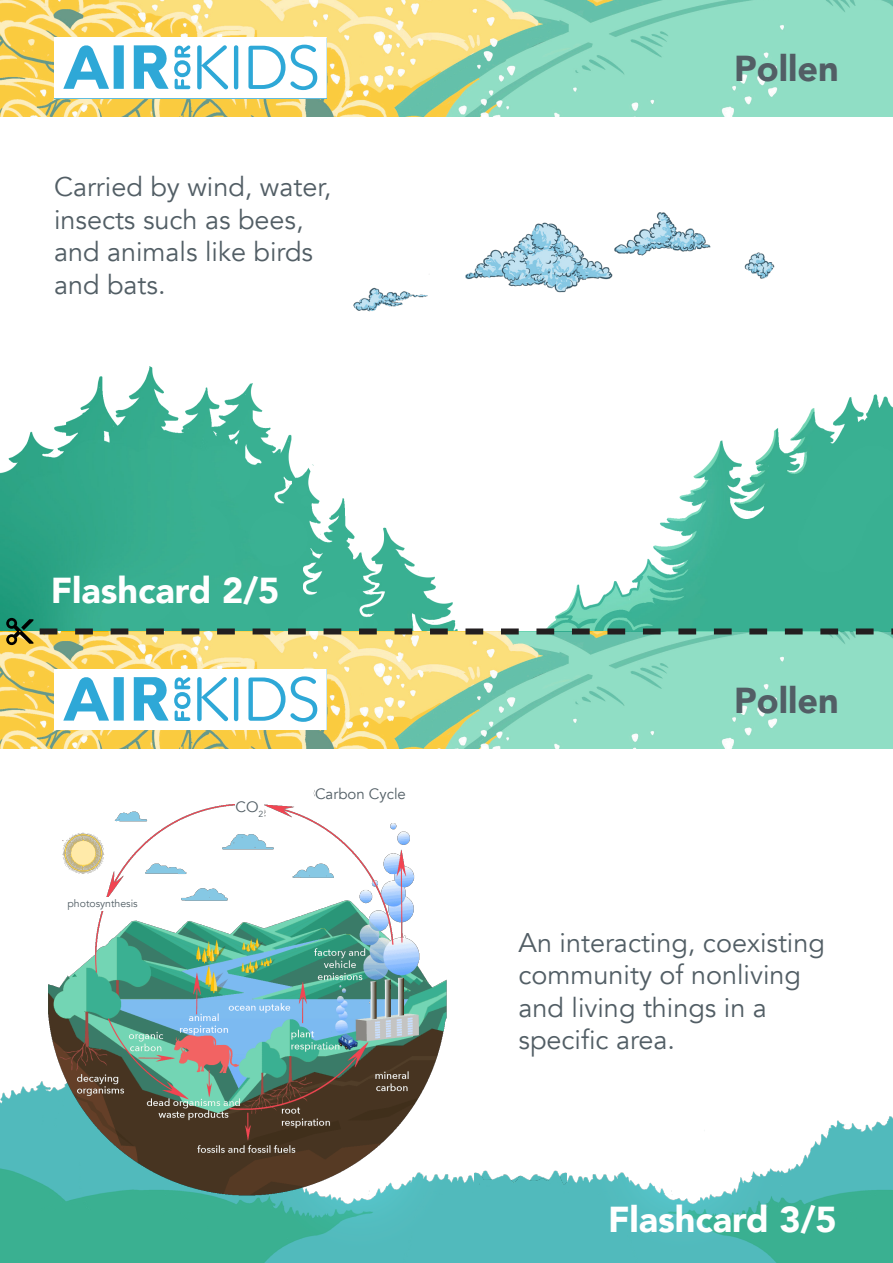
<style>
.page{position:relative;width:893px;height:1263px;background:#fff}
.page>*{position:absolute;margin:0;border:0;box-sizing:border-box;transform-origin:0 0}
.t1{font:900 36px "Avenir";color:#fff}
.t2{font:900 36px "Avenir";color:#525e65}
.t3{font:27px/32.4px "Avenir";color:#525e65}
.t4{font:15px "Avenir";color:#525e65}
.t5{font:10.5px "Avenir";color:#525e65}
</style>
<div class="page">
<img style="left:0;top:366px;width:893px;height:266px">
<svg style="left:0;top:632px;width:893px;height:116px;background:#b8d8a1"></svg>
<svg style="left:0;top:0;width:893px;height:117px;background:#b9d9a2"></svg>
<img style="left:0;top:1081px;width:474px;height:182px">
<img style="left:474px;top:1116px;width:419px;height:147px">
<svg style="left:54px;top:670px;width:272px;height:60px"></svg>
<svg style="left:54px;top:38px;width:272px;height:60px"></svg>
<svg style="left:6px;top:618px;width:27px;height:27px"></svg>
<svg style="left:40px;top:628px;width:853px;height:6px;background:#597a61"></svg>
<img style="left:48px;top:790px;width:398px;height:411px">
<div style="left:236px;top:797px;width:28px;height:28px;background:#fff"></div>
<div style="left:315px;top:784px;width:113px;height:28px;background:#fff"></div>
<div style="left:68px;top:897px;width:71px;height:13px;background:#fff"></div>
<img style="left:353px;top:212px;width:422px;height:100px">
<p class="t3" style="left:54px;top:171px;width:279px">Carried by wind, water, insects such as bees, and animals like birds and bats.</p>
<p class="t1" style="left:51px;top:559px;width:230px">Flashcard 2/5</p>
<p class="t5" style="left:68px;top:897px;width:72px">photosynthesis</p>
<p class="t4" style="left:236px;top:798px;width:29px">CO<sub>2</sub></p>
<p class="t4" style="left:315px;top:785px;width:92px">Carbon Cycle</p>
<p class="t2" style="left:734px;top:38px;width:106px">Pollen</p>
<p class="t2" style="left:734px;top:670px;width:106px">Pollen</p>
<p class="t3" style="left:518px;top:927px;width:308px">An interacting, coexisting community of nonliving and living things in a specific area.</p>
<p class="t1" style="left:608px;top:1188px;width:230px">Flashcard 3/5</p>
</div>
